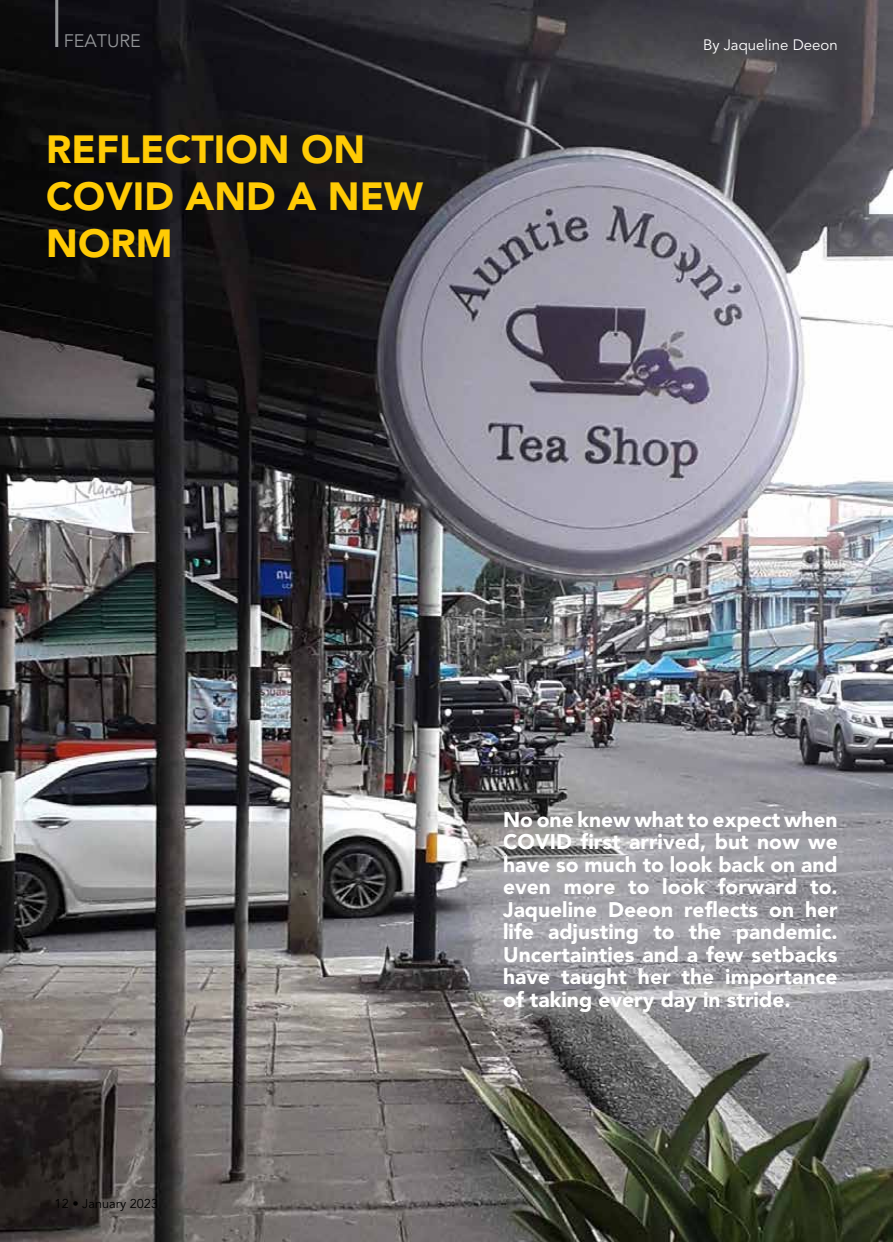
<style>
.page{position:relative;width:893px;height:1242px;background:#fff}
.page>*{position:absolute;margin:0;border:0;box-sizing:border-box;transform-origin:0 0}
.t1{font:900 39px/46.8px "Avenir LT Std";color:#ffcb05}
.t2{font:900 21px/22.5px "Avenir LT Std";color:#fff;text-align:justify}
.t3{font:18px "Avenir LT Std";color:#939598}
.t4{font:15px "Avenir LT Std";color:#fff}
.t5{font:12.75px "Avenir LT Std";color:#000}
</style>
<div class="page">
<img style="left:0;top:0;width:893px;height:1242px">
<hr style="left:55px;top:0;width:3px;height:47px;background:#939598">
<p class="t3" style="left:64px;top:30px;width:79px">FEATURE</p>
<h1 class="t1" style="left:46px;top:126px;width:345px;text-indent:255px">On<br>COVID And A New<br>Norm</h1>
<h1 class="t1" style="left:46px;top:126px;width:119px">Reflection</h1>
<p class="t4" style="left:703px;top:36px;width:136px">By Jaqueline Deeon</p>
<p class="t5" style="left:55px;top:1196px;width:105px">12 • January 2023</p>
<p class="t2" style="left:503px;top:808px;width:336px">No one knew what to expect when COVID first arrived, but now we have so much to look back on and even more to look forward to.<br>Jaqueline Deeon reflects on her life adjusting to the pandemic.<br>Uncertainties and a few setbacks have taught her the importance of taking every day in stride.</p>
</div>
